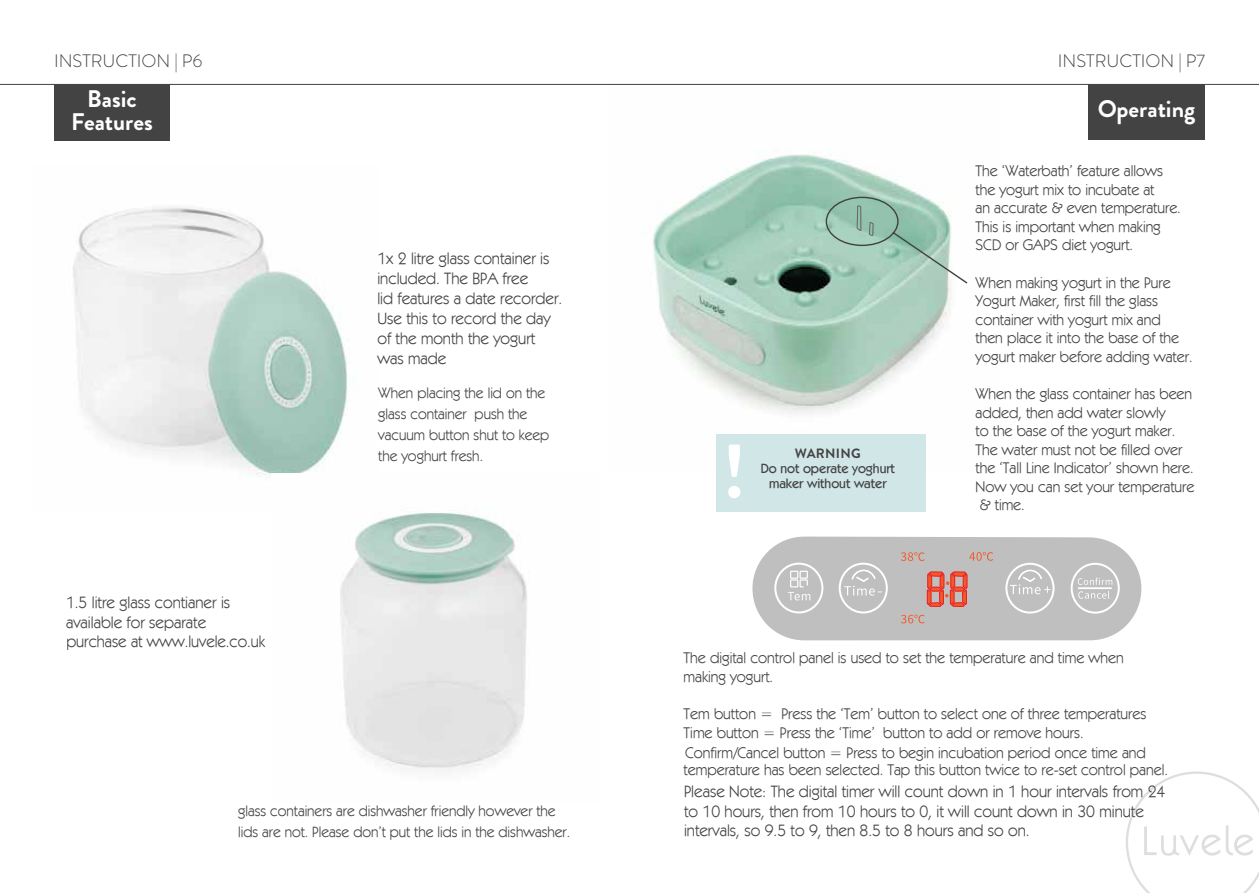
<style>
.page{position:relative;width:1259px;height:893px;background:#fff}
.page>*{position:absolute;margin:0;border:0;box-sizing:border-box;transform-origin:0 0}
.t1{font:700 75.6px "Brandon Grotesque";color:#fff}
.t2{font:700 24px/22.5px "Brandon Grotesque";color:#fff;text-align:center}
.t3{font:300 18px "Brandon Grotesque";color:#444344}
.t4{font:16.5px/19.8px "Kabel IT Cby BT";color:#444344}
.t5{font:16.5px/19.8px "Kabel IT Cby BT";color:#454245}
.t6{font:15.45px/18.6px "Kabel IT Cby BT";color:#434243}
.t7{font:15.45px/18.6px "Kabel IT Cby BT";color:#444344}
.t8{font:15px/21px "Kabel IT Cby BT";color:#444344}
.t9{font:500 13.5px/15px "Kabel IT Cby BT";color:#444344;text-align:center}
.t10{font:700 13.5px "Brandon Grotesque";letter-spacing:.02em;color:#444344}
</style>
<div class="page">
<svg style="left:1126px;top:771px;width:133px;height:122px"></svg>
<img style="left:608px;top:83px;width:390px;height:390px">
<hr style="left:0;top:84px;width:1259px;height:1px;background:#444344">
<div style="left:54px;top:84px;width:116px;height:56px;background:#444344"></div>
<svg style="left:752px;top:536px;width:389px;height:104px;background:#c8c2c2"></svg>
<svg style="left:825px;top:196px;width:144px;height:89px;background:#a9cbbc"></svg>
<div style="left:716px;top:434px;width:209px;height:78px;background:#d1e6e7"></div>
<div style="left:1089px;top:84px;width:116px;height:56px;background:#444344"></div>
<img style="left:73px;top:207px;width:274px;height:270px">
<img style="left:271px;top:474px;width:256px;height:297px">
<p class="t3" style="left:54px;top:49px;width:150px">INSTRUCTION | P6</p>
<p class="t3" style="left:1058px;top:48px;width:148px">INSTRUCTION | P7</p>
<h2 class="t2" style="left:71px;top:88px;width:83px">Basic<br>Features</h2>
<h2 class="t2" style="left:1097px;top:97px;width:99px">Operating</h2>
<p class="t4" style="left:377px;top:249px;width:186px">1x 2 litre glass container is included. The BPA free<br>lid features a date recorder.<br>Use this to record the day of the month the yogurt was made</p>
<p class="t4" style="left:66px;top:593px;width:166px">1.5 litre glass contianer is available for separate</p>
<p class="t4" style="left:66px;top:631px;width:200px">purchase at www.luvele.co.uk</p>
<p class="t8" style="left:378px;top:382px;width:172px">When placing the lid on the glass container push the vacuum button shut to keep the yoghurt fresh.</p>
<p class="t8" style="left:238px;top:800px;width:333px">glass containers are dishwasher friendly however the lids are not. Please don’t put the lids in the dishwasher.</p>
<h1 class="t1" style="left:722px;top:419px;width:25px">!</h1>
<p class="t10" style="left:795px;top:444px;width:68px">WARNING</p>
<p class="t9" style="left:761px;top:461px;width:136px">Do not operate yoghurt maker without water</p>
<p class="t6" style="left:975px;top:161px;width:207px">The ‘Waterbath’ feature allows the yogurt mix to incubate at<br>an accurate &amp; even temperature.<br>This is important when making<br>SCD or GAPS diet yogurt.</p>
<p class="t6" style="left:975px;top:273px;width:218px">When making yogurt in the Pure<br>Yogurt Maker, first fill the glass container with yogurt mix and<br>then place it into the base of the yogurt maker before adding water.</p>
<p class="t6" style="left:975px;top:384px;width:220px">When the glass container has been added, then add water slowly<br>to the base of the yogurt maker.<br>The water must not be filled over the ‘Tall Line Indicator’ shown here.<br>Now you can set your temperature &amp; time.</p>
<p class="t7" style="left:683px;top:648px;width:442px">The digital control panel is used to set the temperature and time when making yogurt.</p>
<p class="t7" style="left:683px;top:704px;width:464px">Tem button = Press the ‘Tem’ button to select one of three temperatures<br>Time button = Press the ‘Time’ button to add or remove hours.</p>
<p class="t7" style="left:683px;top:760px;width:486px">temperature has been selected. Tap this button twice to re-set control panel.</p>
<p class="t7" style="left:685px;top:743px;width:462px">Confirm/Cancel button = Press to begin incubation period once time and</p>
<p class="t5" style="left:684px;top:781px;width:483px">Please Note: The digital timer will count down in 1 hour intervals from 24 to 10 hours, then from 10 hours to 0, it will count down in 30 minute intervals, so 9.5 to 9, then 8.5 to 8 hours and so on.</p>
</div>
